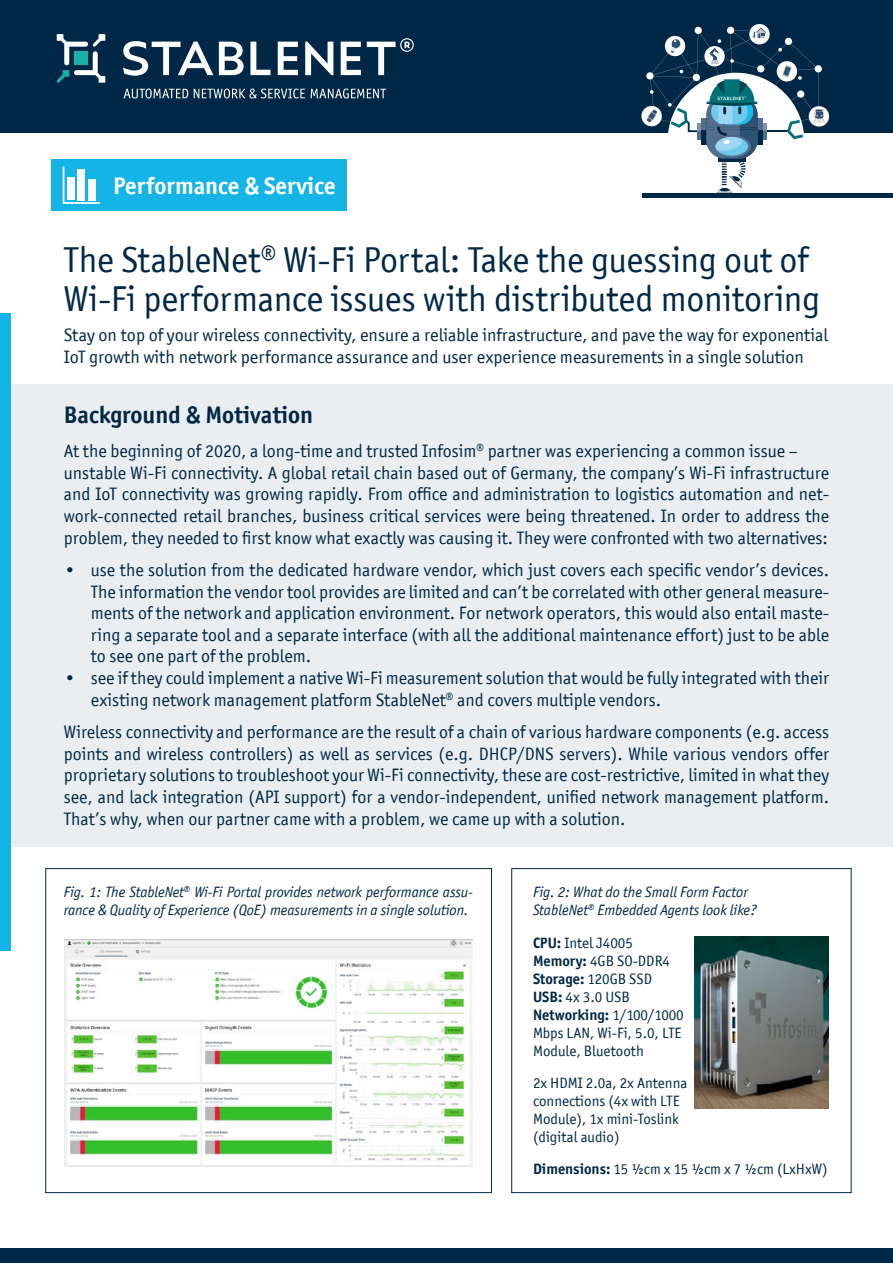
<style>
.page{position:relative;width:893px;height:1263px;background:#fff}
.page>*{position:absolute;margin:0;border:0;box-sizing:border-box;transform-origin:0 0}
.t1{font:36px/39px "Officina Sans";letter-spacing:-.005em;color:#002846}
.t2{font:700 24px "Officina Sans";color:#002846}
.t3{font:700 24px "Officina Sans";color:#fff}
.t4{font:18px/21.6px "Officina Sans";color:#002846}
.t5{font:15px/18px "Officina Sans";color:#002846}
.t6{font:italic 15px/18px "Officina Sans";letter-spacing:-.005em;color:#002846}
.s1{font-weight:700}
</style>
<div class="page">
<div style="left:0;top:384px;width:892px;height:463px;background:#eaeef1"></div>
<div style="left:51px;top:160px;width:296px;height:51px;background:#14b4e6"></div>
<svg style="left:63px;top:167px;width:37px;height:37px"></svg>
<div style="left:67px;top:178px;width:7px;height:22px;background:#fff"></div>
<div style="left:78px;top:169px;width:7px;height:31px;background:#fff"></div>
<div style="left:88px;top:179px;width:8px;height:21px;background:#fff"></div>
<div style="left:0;top:0;width:893px;height:132px;background:#002846"></div>
<svg style="left:56px;top:34px;width:49px;height:49px"></svg>
<svg style="left:123px;top:38px;width:291px;height:60px"></svg>
<svg style="left:642px;top:24px;width:187px;height:169px"></svg>
<div style="left:642px;top:193px;width:251px;height:5px;background:#002846"></div>
<div style="left:0;top:1249px;width:893px;height:14px;background:#002846"></div>
<div style="left:0;top:313px;width:11px;height:637px;background:#14b4e6"></div>
<img style="left:64px;top:939px;width:409px;height:227px">
<img style="left:695px;top:937px;width:134px;height:171px">
<div style="left:511px;top:868px;width:340px;height:325px;border:1px solid #002846"></div>
<div style="left:45px;top:868px;width:447px;height:325px;border:1px solid #002846"></div>
<h2 class="t3" style="left:113px;top:171px;width:224px">Performance &amp; Service</h2>
<h1 class="t1" style="left:64px;top:240px;width:758px">The StableNet<sup>®</sup> Wi-Fi Portal: Take the guessing out of<br>Wi-Fi performance issues with distributed monitoring</h1>
<p class="t4" style="left:64px;top:324px;width:766px">Stay on top of your wireless connectivity, ensure a reliable infrastructure, and pave the way for exponential<br>IoT growth with network performance assurance and user experience measurements in a single solution</p>
<h2 class="t2" style="left:64px;top:400px;width:251px">Background &amp; Motivation</h2>
<p class="t4" style="left:64px;top:440px;width:767px">At the beginning of 2020, a long-time and trusted Infosim<sup>®</sup> partner was experiencing a common issue – unstable Wi-Fi connectivity. A global retail chain based out of Germany, the company’s Wi-Fi infrastructure and IoT connectivity was growing rapidly. From office and administration to logistics automation and net&shy;work-connected retail branches, business critical services were being threatened. In order to address the problem, they needed to first know what exactly was causing it. They were confronted with two alternatives:</p>
<p class="t4" style="left:91px;top:559px;width:740px;text-align:justify;text-indent:-27px">• use the solution from the dedicated hardware vendor, which just covers each specific vendor’s devices.<br>The information the vendor tool provides are limited and can’t be correlated with other general measure&shy;ments of the network and application environment. For network operators, this would also entail maste&shy;ring a separate tool and a separate interface (with all the additional maintenance effort) just to be able to see one part of the problem.</p>
<p class="t4" style="left:91px;top:667px;width:740px;text-indent:-27px">• see if they could implement a native Wi-Fi measurement solution that would be fully integrated with their existing network management platform StableNet<sup>®</sup> and covers multiple vendors.</p>
<p class="t4" style="left:64px;top:721px;width:767px;text-align:justify">Wireless connectivity and performance are the result of a chain of various hardware components (e.g. access points and wireless controllers) as well as services (e.g. DHCP/DNS servers). While various vendors offer proprietary solutions to troubleshoot your Wi-Fi connectivity, these are cost-restrictive, limited in what they see, and lack integration (API support) for a vendor-independent, unified network management platform.<br>That’s why, when our partner came with a problem, we came up with a solution.</p>
<p class="t6" style="left:64px;top:883px;width:411px">Fig. 1: The StableNet<sup>®</sup> Wi-Fi Portal provides network performance assu&shy;rance &amp; Quality of Experience (QoE) measurements in a single solution.</p>
<p class="t6" style="left:533px;top:883px;width:226px">Fig. 2: What do the Small Form Factor<br>StableNet<sup>®</sup> Embedded Agents look like?</p>
<p class="t5" style="left:533px;top:933px;width:152px"><span class="s1">CPU:</span> Intel J4005<br><span class="s1">Memory:</span> 4GB SO-DDR4<br><span class="s1">Storage:</span> 120GB SSD<br><span class="s1">USB:</span> 4x 3.0 USB<br><span class="s1">Networking:</span> 1/100/1000<br>Mbps LAN, Wi-Fi, 5.0, LTE<br>Module, Bluetooth</p>
<p class="t5" style="left:533px;top:1074px;width:156px">2x HDMI 2.0a, 2x Antenna connections (4x with LTE<br>Module), 1x mini-Toslink (digital audio)</p>
<p class="t5" style="left:533px;top:1160px;width:296px"><span class="s1">Dimensions:</span> 15 ½cm x 15 ½cm x 7 ½cm (LxHxW)</p>
</div>
